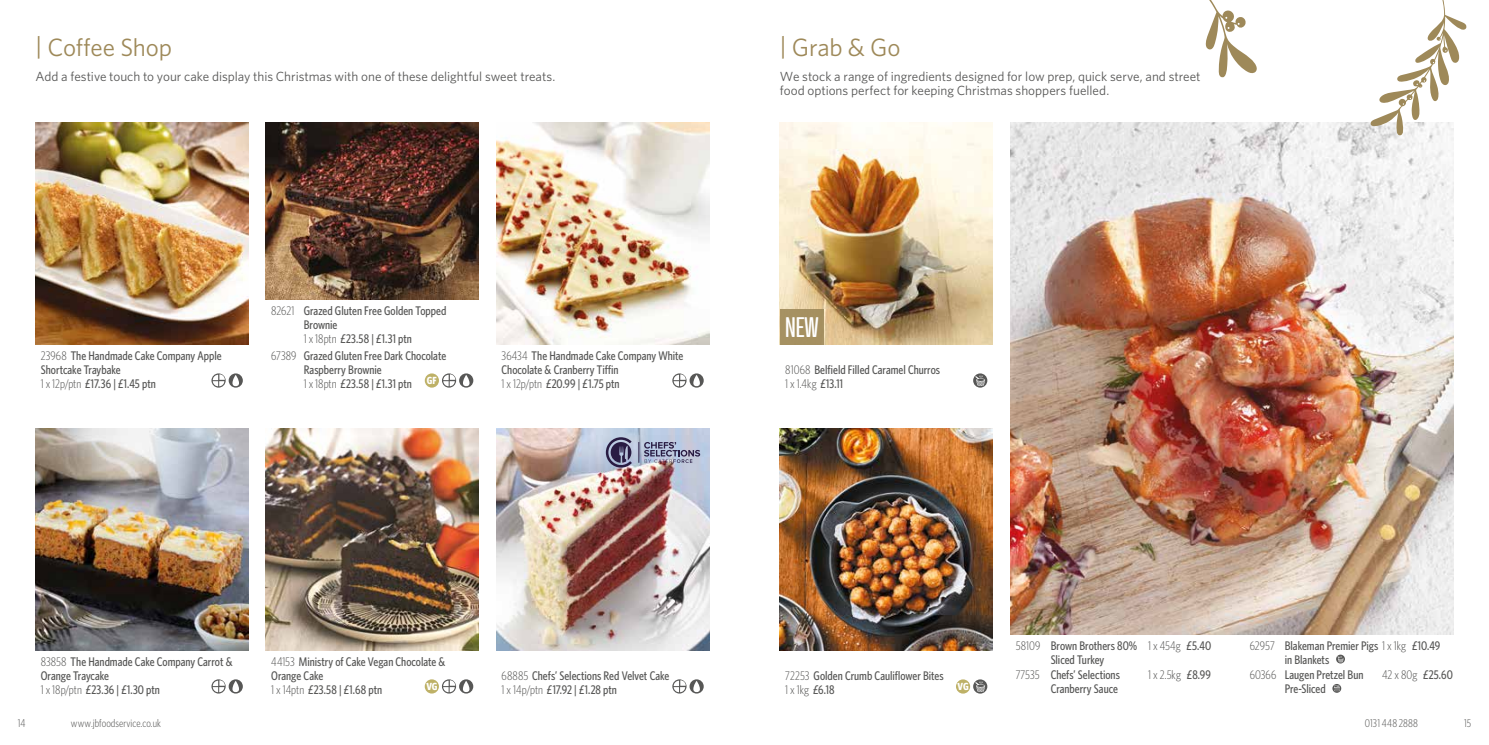
<style>
.page{position:relative;width:1489px;height:745px;background:#fff}
.page>*{position:absolute;margin:0;border:0;box-sizing:border-box;transform-origin:0 0}
.t1{font:27.38px "Atrament";color:#fff}
.t2{font:25px "Whitney";letter-spacing:-.005em;color:#9e8959}
.t3{font:13.25px/14.6px "Whitney";color:#575756}
.t4{font:500 12.5px/13.8px "Whitney Condensed";color:#575756}
.t5{font:300 12.5px "Whitney Condensed";letter-spacing:.005em;color:#575756}
.t6{font:300 11.25px "Whitney Condensed";letter-spacing:.005em;color:#575756}
.t7{font:700 10.38px "Whitney Condensed";color:#fff}
.s1{font-weight:300}
.s2{font-weight:500}
</style>
<div class="page">
<img style="left:35px;top:122px;width:213px;height:222px">
<div style="left:425px;top:373px;width:14px;height:14px;background:#beb167;border-radius:50%"></div>
<svg style="left:442px;top:373px;width:14px;height:14px"></svg>
<svg style="left:443px;top:374px;width:30px;height:12px"></svg>
<img style="left:266px;top:122px;width:212px;height:178px">
<img style="left:496px;top:122px;width:213px;height:222px">
<img style="left:35px;top:428px;width:213px;height:222px">
<svg style="left:211px;top:373px;width:15px;height:14px"></svg>
<svg style="left:213px;top:374px;width:30px;height:12px"></svg>
<svg style="left:672px;top:373px;width:14px;height:14px"></svg>
<svg style="left:673px;top:374px;width:30px;height:12px"></svg>
<svg style="left:211px;top:679px;width:15px;height:14px"></svg>
<svg style="left:229px;top:679px;width:14px;height:14px"></svg>
<svg style="left:213px;top:679px;width:30px;height:12px"></svg>
<svg style="left:973px;top:373px;width:14px;height:14px"></svg>
<svg style="left:975px;top:375px;width:10px;height:10px"></svg>
<img style="left:780px;top:122px;width:212px;height:222px">
<div style="left:955px;top:679px;width:15px;height:14px;background:#beb167;border-radius:50%"></div>
<svg style="left:973px;top:679px;width:14px;height:14px"></svg>
<svg style="left:975px;top:680px;width:10px;height:11px"></svg>
<img style="left:780px;top:428px;width:212px;height:222px">
<svg style="left:1335px;top:654px;width:9px;height:9px"></svg>
<svg style="left:1337px;top:655px;width:6px;height:7px"></svg>
<svg style="left:1332px;top:683px;width:9px;height:9px"></svg>
<svg style="left:1333px;top:685px;width:6px;height:5px"></svg>
<img style="left:1010px;top:122px;width:443px;height:512px">
<img style="left:496px;top:428px;width:213px;height:222px">
<svg style="left:672px;top:679px;width:14px;height:14px"></svg>
<svg style="left:673px;top:679px;width:30px;height:12px"></svg>
<div style="left:780px;top:308px;width:43px;height:36px;background:#a69061"></div>
<svg style="left:606px;top:437px;width:26px;height:30px"></svg>
<svg style="left:638px;top:441px;width:62px;height:21px"></svg>
<svg style="left:1369px;top:0;width:97px;height:135px"></svg>
<svg style="left:1205px;top:0;width:51px;height:78px"></svg>
<div style="left:425px;top:679px;width:14px;height:14px;background:#beb167;border-radius:50%"></div>
<svg style="left:442px;top:679px;width:14px;height:14px"></svg>
<svg style="left:459px;top:679px;width:14px;height:14px"></svg>
<svg style="left:443px;top:679px;width:30px;height:12px"></svg>
<img style="left:266px;top:428px;width:212px;height:222px">
<h2 class="t2" style="left:35px;top:30px;width:138px">| Coffee Shop</h2>
<h2 class="t2" style="left:780px;top:30px;width:122px">| Grab &amp; Go</h2>
<p class="t3" style="left:35px;top:68px;width:521px">Add a festive touch to your cake display this Christmas with one of these delightful sweet treats.</p>
<p class="t3" style="left:780px;top:68px;width:422px">We stock a range of ingredients designed for low prep, quick serve, and street food options perfect for keeping Christmas shoppers fuelled.</p>
<p class="t4" style="left:41px;top:348px;width:182px"><span class="s1">23968</span> The Handmade Cake Company Apple<br>Shortcake Traybake<br><span class="s1">1 x 12p/ptn</span> £17.36 | £1.45 ptn</p>
<p class="t4" style="left:304px;top:303px;width:144px;text-indent:-32px"><span class="s1">82621</span> Grazed Gluten Free Golden Topped<br>Brownie<br><span class="s1">1 x 18ptn</span> £23.58 | £1.31 ptn</p>
<p class="t4" style="left:304px;top:348px;width:144px;text-indent:-32px"><span class="s1">67389</span> Grazed Gluten Free Dark Chocolate<br>Raspberry Brownie<br><span class="s1">1 x 18ptn</span> £23.58 | £1.31 ptn <sup>GF</sup></p>
<p class="t4" style="left:501px;top:348px;width:183px"><span class="s1">36434</span> The Handmade Cake Company White<br>Chocolate &amp; Cranberry Tiffin<br><span class="s1">1 x 12p/ptn</span> £20.99 | £1.75 ptn</p>
<p class="t4" style="left:41px;top:654px;width:193px"><span class="s1">83858</span> The Handmade Cake Company Carrot &amp;<br>Orange Traycake<br><span class="s1">1 x 18p/ptn</span> £23.36 | £1.30 ptn</p>
<p class="t4" style="left:271px;top:654px;width:176px"><span class="s1">44153</span> Ministry of Cake Vegan Chocolate &amp;<br>Orange Cake<br><span class="s1">1 x 14ptn</span> £23.58 | £1.68 ptn</p>
<p class="t7" style="left:426px;top:679px;width:13px">VG</p>
<p class="t4" style="left:501px;top:667px;width:169px"><span class="s1">68885</span> Chefs’ Selections Red Velvet Cake<br><span class="s1">1 x 14p/ptn</span> £17.92 | £1.28 ptn</p>
<h1 class="t1" style="left:785px;top:310px;width:35px">NEW</h1>
<p class="t4" style="left:785px;top:362px;width:156px"><span class="s1">81068</span> Belfield Filled Caramel Churros<br><span class="s1">1 x 1.4kg</span> £13.11</p>
<p class="t4" style="left:785px;top:667px;width:160px"><span class="s1">72253</span> Golden Crumb Cauliflower Bites<br><span class="s1">1 x 1kg</span> £6.18</p>
<p class="t7" style="left:957px;top:679px;width:13px">VG</p>
<p class="t4" style="left:1050px;top:637px;width:162px;text-indent:-35px"><span class="s1">58109</span> Brown Brothers 80% <span class="s1">1 x 454g</span> £5.40<br>Sliced Turkey</p>
<p class="t4" style="left:1015px;top:667px;width:106px"><span class="s1">77535</span> Chefs’ Selections</p>
<p class="t5" style="left:1148px;top:667px;width:64px">1 x 2.5kg <span class="s2">£8.99</span></p>
<p class="t4" style="left:1050px;top:680px;width:69px">Cranberry Sauce</p>
<p class="t4" style="left:1284px;top:637px;width:157px;text-indent:-35px"><span class="s1">62957</span> Blakeman Premier Pigs <span class="s1">1 x 1kg</span> £10.49 in Blankets</p>
<p class="t4" style="left:1249px;top:667px;width:115px"><span class="s1">60366</span> Laugen Pretzel Bun</p>
<p class="t5" style="left:1382px;top:667px;width:72px">42 x 80g <span class="s2">£25.60</span></p>
<p class="t4" style="left:1284px;top:680px;width:42px">Pre-Sliced</p>
<p class="t6" style="left:18px;top:716px;width:9px">14</p>
<p class="t6" style="left:71px;top:716px;width:92px">www.jbfoodservice.co.uk</p>
<p class="t6" style="left:1364px;top:716px;width:55px">0131 448 2888</p>
<p class="t6" style="left:1463px;top:716px;width:9px">15</p>
</div>
